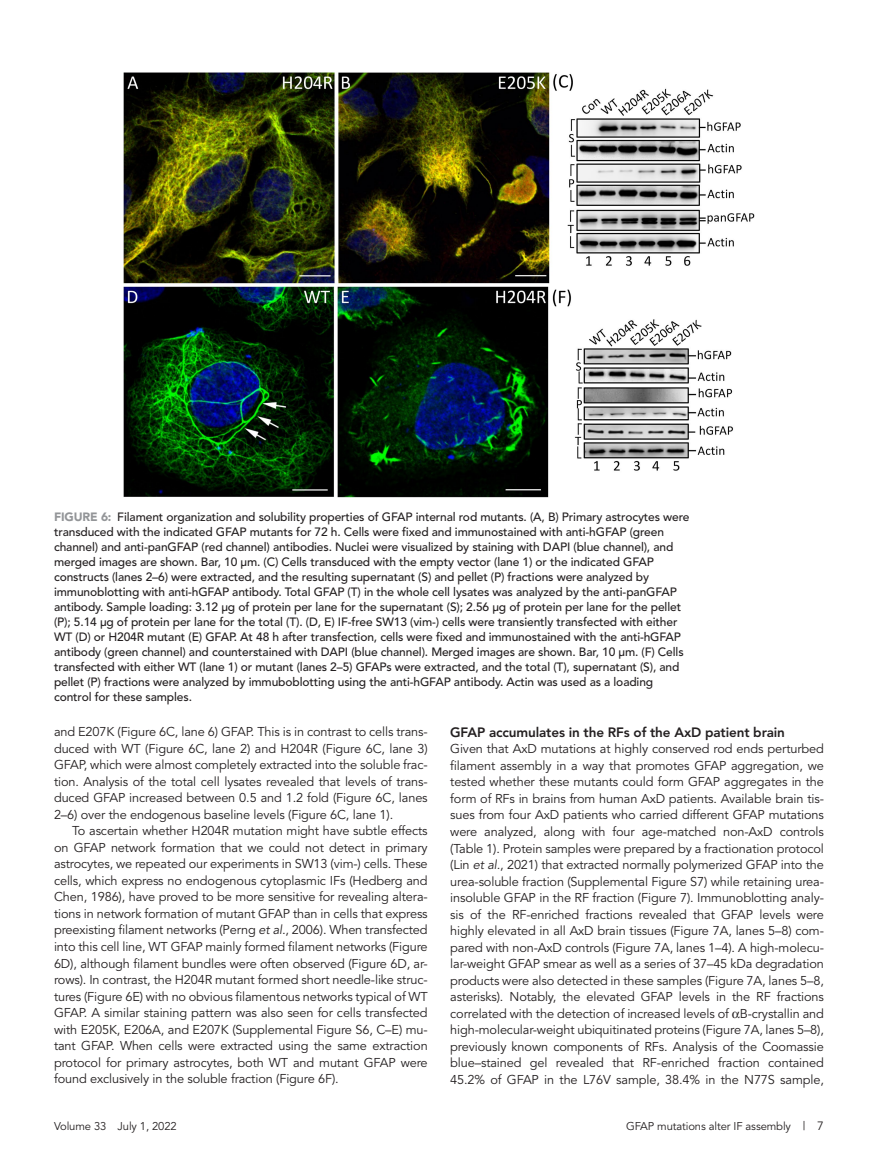
<style>
.page{position:relative;width:878px;height:1175px;background:#fff}
.page>*{position:absolute;margin:0;border:0;box-sizing:border-box;transform-origin:0 0}
.t1{font:800 13.5px "Avenir";letter-spacing:-.01em;color:#231f20}
.Para{font:12.75px/16.5px "Avenir";letter-spacing:-.01em;color:#231f20;text-align:justify}
.ParaFL{font:12.75px/16.5px "Avenir";letter-spacing:-.01em;color:#231f20;text-align:justify}
.FigCaption_35_5p{font:500 12px/15px "Avenir";letter-spacing:-.01em;color:#231f20}
.t2{font:11.25px "Avenir";letter-spacing:-.01em;color:#231f20}
.s1{font-weight:900;color:#939598}
.s2{font-style:italic}
.s3{font-size:12px}
</style>
<div class="page">
<img style="left:124px;top:72px;width:630px;height:425px">
<p class="FigCaption_35_5p" style="left:54px;top:510px;width:637px"><span class="s1">FIGURE 6:</span> Filament organization and solubility properties of GFAP internal rod mutants. (A, B) Primary astrocytes were transduced with the indicated GFAP mutants for 72 h. Cells were fixed and immunostained with anti-hGFAP (green channel) and anti-panGFAP (red channel) antibodies. Nuclei were visualized by staining with DAPI (blue channel), and merged images are shown. Bar, 10 μm. (C) Cells transduced with the empty vector (lane 1) or the indicated GFAP constructs (lanes 2–6) were extracted, and the resulting supernatant (S) and pellet (P) fractions were analyzed by immunoblotting with anti-hGFAP antibody. Total GFAP (T) in the whole cell lysates was analyzed by the anti-panGFAP antibody. Sample loading: 3.12 μg of protein per lane for the supernatant (S); 2.56 μg of protein per lane for the pellet (P); 5.14 μg of protein per lane for the total (T). (D, E) IF-free SW13 (vim-) cells were transiently transfected with either WT (D) or H204R mutant (E) GFAP. At 48 h after transfection, cells were fixed and immunostained with the anti-hGFAP antibody (green channel) and counterstained with DAPI (blue channel). Merged images are shown. Bar, 10 μm. (F) Cells transfected with either WT (lane 1) or mutant (lanes 2–5) GFAPs were extracted, and the total (T), supernatant (S), and pellet (P) fractions were analyzed by immuboblotting using the anti-hGFAP antibody. Actin was used as a loading control for these samples.</p>
<p class="Para" style="left:54px;top:724px;width:375px">and E207K (Figure 6C, lane 6) GFAP. This is in contrast to cells trans&shy;duced with WT (Figure 6C, lane 2) and H204R (Figure 6C, lane 3)<br>GFAP, which were almost completely extracted into the soluble frac&shy;tion. Analysis of the total cell lysates revealed that levels of trans&shy;duced GFAP increased between 0.5 and 1.2 fold (Figure 6C, lanes 2–6) over the endogenous baseline levels (Figure 6C, lane 1).</p>
<p class="Para" style="left:54px;top:823px;width:375px;text-indent:18px">To ascertain whether H204R mutation might have subtle effects on GFAP network formation that we could not detect in primary astrocytes, we repeated our experiments in SW13 (vim-) cells. These cells, which express no endogenous cytoplasmic IFs (Hedberg and Chen, 1986), have proved to be more sensitive for revealing altera&shy;tions in network formation of mutant GFAP than in cells that express preexisting filament networks (Perng <span class="s2">et al.</span>, 2006). When transfected into this cell line, WT GFAP mainly formed filament networks (Figure 6D), although filament bundles were often observed (Figure 6D, ar&shy;rows). In contrast, the H204R mutant formed short needle-like struc&shy;tures (Figure 6E) with no obvious filamentous networks typical of WT GFAP. A similar staining pattern was also seen for cells transfected with E205K, E206A, and E207K (Supplemental Figure S6, C–E) mu&shy;tant GFAP. When cells were extracted using the same extraction protocol for primary astrocytes, both WT and mutant GFAP were found exclusively in the soluble fraction (Figure 6F).</p>
<h2 class="t1" style="left:450px;top:724px;width:336px">GFAP accumulates in the RFs of the AxD patient brain</h2>
<p class="ParaFL" style="left:450px;top:741px;width:375px">Given that AxD mutations at highly conserved rod ends perturbed filament assembly in a way that promotes GFAP aggregation, we tested whether these mutants could form GFAP aggregates in the form of RFs in brains from human AxD patients. Available brain tis&shy;sues from four AxD patients who carried different GFAP mutations were analyzed, along with four age-matched non-AxD controls (Table 1). Protein samples were prepared by a fractionation protocol (Lin <span class="s2">et al.</span>, 2021) that extracted normally polymerized GFAP into the urea-soluble fraction (Supplemental Figure S7) while retaining urea&shy;insoluble GFAP in the RF fraction (Figure 7). Immunoblotting analy&shy;sis of the RF-enriched fractions revealed that GFAP levels were highly elevated in all AxD brain tissues (Figure 7A, lanes 5–8) com&shy;pared with non-AxD controls (Figure 7A, lanes 1–4). A high-molecu&shy;lar-weight GFAP smear as well as a series of 37–45 kDa degradation products were also detected in these samples (Figure 7A, lanes 5–8, asterisks). Notably, the elevated GFAP levels in the RF fractions correlated with the detection of increased levels of B-crystallin and high-molecular-weight ubiquitinated proteins (Figure 7A, lanes 5–8), previously known components of RFs. Analysis of the Coomassie blue–stained gel revealed that RF-enriched fraction contained 45.2% of GFAP in the L76V sample, 38.4% in the N77S sample,</p>
<p class="t2" style="left:54px;top:1119px;width:124px">Volume 33 July 1, 2022</p>
<p class="t2" style="left:626px;top:1119px;width:199px">GFAP mutations alter IF assembly <span class="s3">| 7</span></p>
</div>
